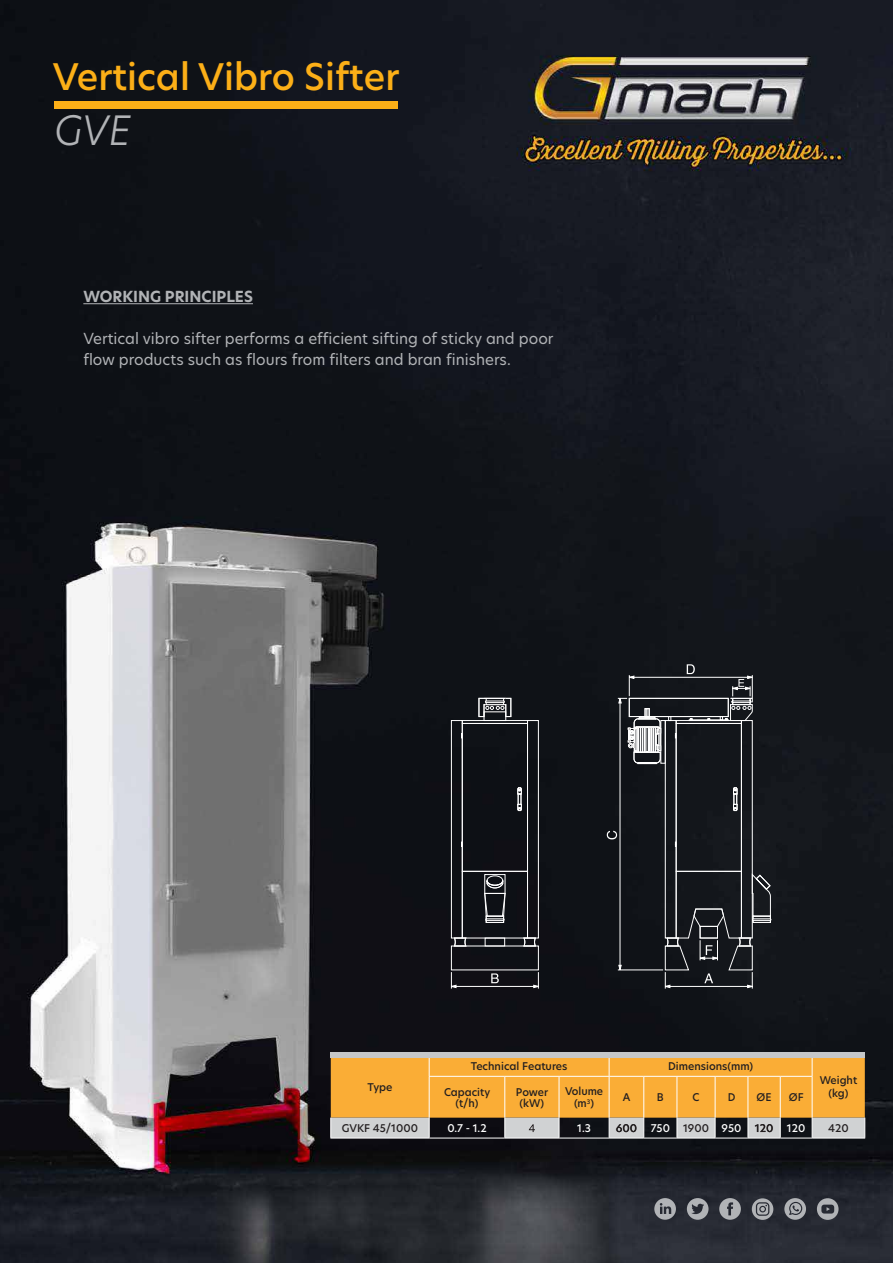
<style>
.page{position:relative;width:893px;height:1263px;background:#fff}
.page>*{position:absolute;margin:0;border:0;box-sizing:border-box;transform-origin:0 0}
.t1{font:italic 300 39.75px "Hero New";color:#b1b3b6}
.t2{font:500 36px "Hero New";color:#fcaf17}
.t3{font:15px/21px "Hero New";color:#b1b3b6}
.t4{font:700 15px "Hero New";color:#b1b3b6}
.t5{font:500 10.5px/10.9px "Hero New";color:#231f20;text-align:center}
.t6{font:500 10.5px "Hero New";color:#fff}
.s1{color:#231f20}
</style>
<div class="page">
<img style="left:0;top:0;width:893px;height:1263px">
<div style="left:54px;top:101px;width:344px;height:7px;background:#fcaf17"></div>
<hr style="left:83px;top:303px;width:170px;height:1px;background:#b1b3b6">
<svg style="left:687px;top:1198px;width:21px;height:22px"></svg>
<svg style="left:719px;top:1198px;width:22px;height:22px"></svg>
<svg style="left:784px;top:1198px;width:22px;height:22px"></svg>
<svg style="left:817px;top:1198px;width:21px;height:22px"></svg>
<svg style="left:752px;top:1198px;width:21px;height:22px"></svg>
<svg style="left:654px;top:1198px;width:22px;height:22px"></svg>
<hr style="left:330px;top:1138px;width:99px;height:1px;background:#fff">
<hr style="left:429px;top:1138px;width:76px;height:1px;background:#fff">
<hr style="left:505px;top:1138px;width:54px;height:1px;background:#fff">
<hr style="left:559px;top:1138px;width:50px;height:1px;background:#fff">
<hr style="left:609px;top:1138px;width:35px;height:1px;background:#fff">
<hr style="left:644px;top:1138px;width:33px;height:1px;background:#fff">
<hr style="left:677px;top:1138px;width:38px;height:1px;background:#fff">
<hr style="left:715px;top:1138px;width:33px;height:1px;background:#fff">
<hr style="left:748px;top:1138px;width:32px;height:1px;background:#fff">
<hr style="left:780px;top:1138px;width:32px;height:1px;background:#fff">
<hr style="left:812px;top:1138px;width:53px;height:1px;background:#fff">
<div style="left:330px;top:1053px;width:535px;height:5px;background:#c5c7c9"></div>
<svg style="left:330px;top:1058px;width:535px;height:80px;background:#d9a24d"></svg>
<div style="left:462px;top:871px;width:66px;height:67px;border:1px solid #fff"></div>
<div style="left:462px;top:723px;width:66px;height:148px;border:1px solid #fff"></div>
<div style="left:462px;top:720px;width:66px;height:4px;border:1px solid #fff"></div>
<div style="left:451px;top:720px;width:11px;height:218px;border:1px solid #fff"></div>
<div style="left:527px;top:720px;width:12px;height:218px;border:1px solid #fff"></div>
<svg style="left:479px;top:698px;width:32px;height:225px;background:#24262b"></svg>
<svg style="left:454px;top:937px;width:12px;height:9px"></svg>
<svg style="left:523px;top:937px;width:13px;height:9px"></svg>
<div style="left:485px;top:938px;width:20px;height:8px;border:1px solid #fff"></div>
<div style="left:451px;top:946px;width:88px;height:24px;border:1px solid #fff"></div>
<svg style="left:517px;top:787px;width:5px;height:24px"></svg>
<hr style="left:451px;top:986px;width:87px;height:1px;background:#fff">
<svg style="left:491px;top:973px;width:8px;height:10px"></svg>
<svg style="left:533px;top:972px;width:7px;height:16px"></svg>
<svg style="left:450px;top:972px;width:6px;height:16px"></svg>
<svg style="left:607px;top:664px;width:164px;height:324px;background:#25282d"></svg>
<h2 class="t2" style="left:53px;top:52px;width:348px">Vertical Vibro Sifter</h2>
<h1 class="t1" style="left:54px;top:104px;width:79px">GVE</h1>
<p class="t4" style="left:83px;top:286px;width:171px">WORKING PRINCIPLES</p>
<p class="t3" style="left:83px;top:328px;width:472px">Vertical vibro sifter performs a efficient sifting of sticky and poor flow products such as flours from filters and bran finishers.</p>
<p class="t5" style="left:367px;top:1081px;width:27px">Type</p>
<p class="t5" style="left:471px;top:1060px;width:98px">Technical Features</p>
<p class="t5" style="left:668px;top:1060px;width:86px">Dimensions(mm)</p>
<p class="t5" style="left:820px;top:1075px;width:39px">Weight</p>
<p class="t5" style="left:444px;top:1086px;width:48px">Capacity</p>
<p class="t5" style="left:829px;top:1087px;width:21px">(kg)</p>
<p class="t5" style="left:456px;top:1097px;width:24px">(t/h)</p>
<p class="t5" style="left:516px;top:1086px;width:34px">Power (kW)</p>
<p class="t5" style="left:565px;top:1084px;width:40px;line-height:12.6px">Volume (m<sup>3</sup>)</p>
<p class="t5" style="left:623px;top:1092px;width:9px">A</p>
<p class="t5" style="left:657px;top:1092px;width:8px">B</p>
<p class="t5" style="left:693px;top:1092px;width:8px">C</p>
<p class="t5" style="left:728px;top:1092px;width:9px">D</p>
<p class="t5" style="left:757px;top:1092px;width:16px">ØE</p>
<p class="t5" style="left:789px;top:1092px;width:16px">ØF</p>
<p class="t5" style="left:342px;top:1122px;width:78px">GVKF 45/1000</p>
<p class="t6" style="left:447px;top:1121px;width:41px">0.7 - 1.2</p>
<p class="t6" style="left:577px;top:1121px;width:15px">1.3</p>
<p class="t5" style="left:616px;top:1122px;width:23px">600</p>
<p class="t6" style="left:651px;top:1121px;width:92px">750 <span class="s1">1900</span> 950</p>
<p class="t5" style="left:755px;top:1122px;width:20px">120</p>
<p class="t6" style="left:787px;top:1121px;width:20px">120</p>
<p class="t5" style="left:828px;top:1122px;width:22px">420</p>
</div>
